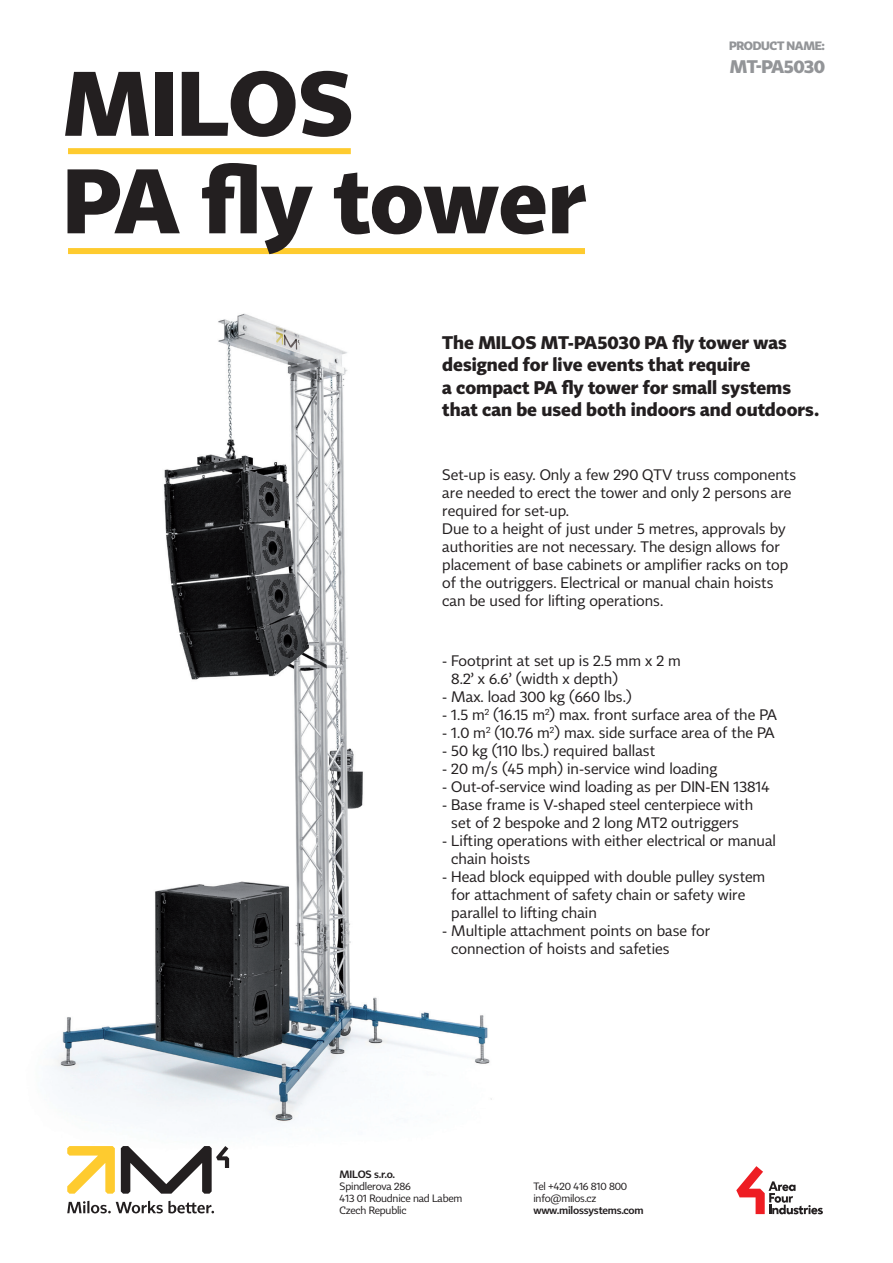
<style>
.page{position:relative;width:893px;height:1263px;background:#fff}
.page>*{position:absolute;margin:0;border:0;box-sizing:border-box;transform-origin:0 0}
.text_bullets{font:700 90px/97.5px "Tabac Sans";color:#231f20}
.text_bullets-2{font:700 18px/22.5px "Tabac Sans";color:#231f20}
.text_bullets-3{font:700 18px "Tabac Sans";letter-spacing:-.03em;color:#939598}
.text{font:15px/18px "Tabac Sans";color:#231f20}
.text_bullets-4{font:700 12px "Tabac Sans";letter-spacing:-.03em;color:#939598}
.text_bullets-5{font:10.5px "Tabac Sans";letter-spacing:-.02em;color:#231f20}
.text_bullets-6{font:300 10.5px "Tabac Sans";letter-spacing:-.02em;color:#231f20}
</style>
<div class="page">
<img style="left:52px;top:313px;width:440px;height:847px">
<svg style="left:67px;top:1146px;width:48px;height:48px"></svg>
<svg style="left:121px;top:1146px;width:108px;height:48px"></svg>
<svg style="left:67px;top:1201px;width:147px;height:12px"></svg>
<div style="left:68px;top:248px;width:517px;height:6px;background:#fecb2f"></div>
<div style="left:68px;top:148px;width:283px;height:6px;background:#fecb2f"></div>
<svg style="left:736px;top:1166px;width:87px;height:48px"></svg>
<p class="text_bullets" style="left:63px;top:55px;width:524px">MILOS<br>PA fly tower</p>
<p class="text_bullets-4" style="left:729px;top:38px;width:97px">PRODUCT NAME:</p>
<p class="text_bullets-3" style="left:730px;top:55px;width:97px">MT-PA5030</p>
<p class="text_bullets-2" style="left:442px;top:331px;width:378px">The MILOS MT-PA5030 PA fly tower was designed for live events that require<br>a compact PA fly tower for small systems that can be used both indoors and outdoors.</p>
<p class="text" style="left:442px;top:465px;width:356px">Set-up is easy. Only a few 290 QTV truss components are needed to erect the tower and only 2 persons are required for set-up.</p>
<p class="text" style="left:442px;top:519px;width:348px">Due to a height of just under 5 metres, approvals by authorities are not necessary. The design allows for placement of base cabinets or amplifier racks on top of the outriggers. Electrical or manual chain hoists can be used for lifting operations.</p>
<p class="text" style="left:451px;top:652px;width:231px;text-indent:-9px">- Footprint at set up is 2.5 mm x 2 m<br>8.2’ x 6.6’ (width x depth)</p>
<p class="text" style="left:442px;top:688px;width:191px">- Max. load 300 kg (660 lbs.)</p>
<p class="text" style="left:442px;top:706px;width:337px">- 1.5 m<sup>2</sup> (16.15 m<sup>2</sup>) max. front surface area of the PA</p>
<p class="text" style="left:442px;top:724px;width:334px">- 1.0 m<sup>2</sup> (10.76 m<sup>2</sup>) max. side surface area of the PA</p>
<p class="text" style="left:442px;top:742px;width:215px">- 50 kg (110 lbs.) required ballast</p>
<p class="text" style="left:442px;top:760px;width:277px">- 20 m/s (45 mph) in-service wind loading</p>
<p class="text" style="left:442px;top:778px;width:329px">- Out-of-service wind loading as per DIN-EN 13814</p>
<p class="text" style="left:442px;top:796px;width:312px;text-align:center">- Base frame is V-shaped steel centerpiece with set of 2 bespoke and 2 long MT2 outriggers</p>
<p class="text" style="left:451px;top:832px;width:326px;text-indent:-9px">- Lifting operations with either electrical or manual chain hoists</p>
<p class="text" style="left:451px;top:868px;width:316px;text-indent:-9px">- Head block equipped with double pulley system for attachment of safety chain or safety wire parallel to lifting chain</p>
<p class="text" style="left:451px;top:922px;width:260px;text-indent:-9px">- Multiple attachment points on base for connection of hoists and safeties</p>
<p class="text_bullets-6" style="left:340px;top:1167px;width:57px">MILOS s.r.o.</p>
<p class="text_bullets-5" style="left:340px;top:1180px;width:73px">Spindlerova 286</p>
<p class="text_bullets-5" style="left:340px;top:1192px;width:124px">413 01 Roudnice nad Labem</p>
<p class="text_bullets-5" style="left:340px;top:1204px;width:68px">Czech Republic</p>
<p class="text_bullets-5" style="left:533px;top:1180px;width:95px">Tel +420 416 810 800</p>
<p class="text_bullets-5" style="left:533px;top:1192px;width:64px">info@milos.cz</p>
<p class="text_bullets-6" style="left:533px;top:1203px;width:112px">www.milossystems.com</p>
</div>
